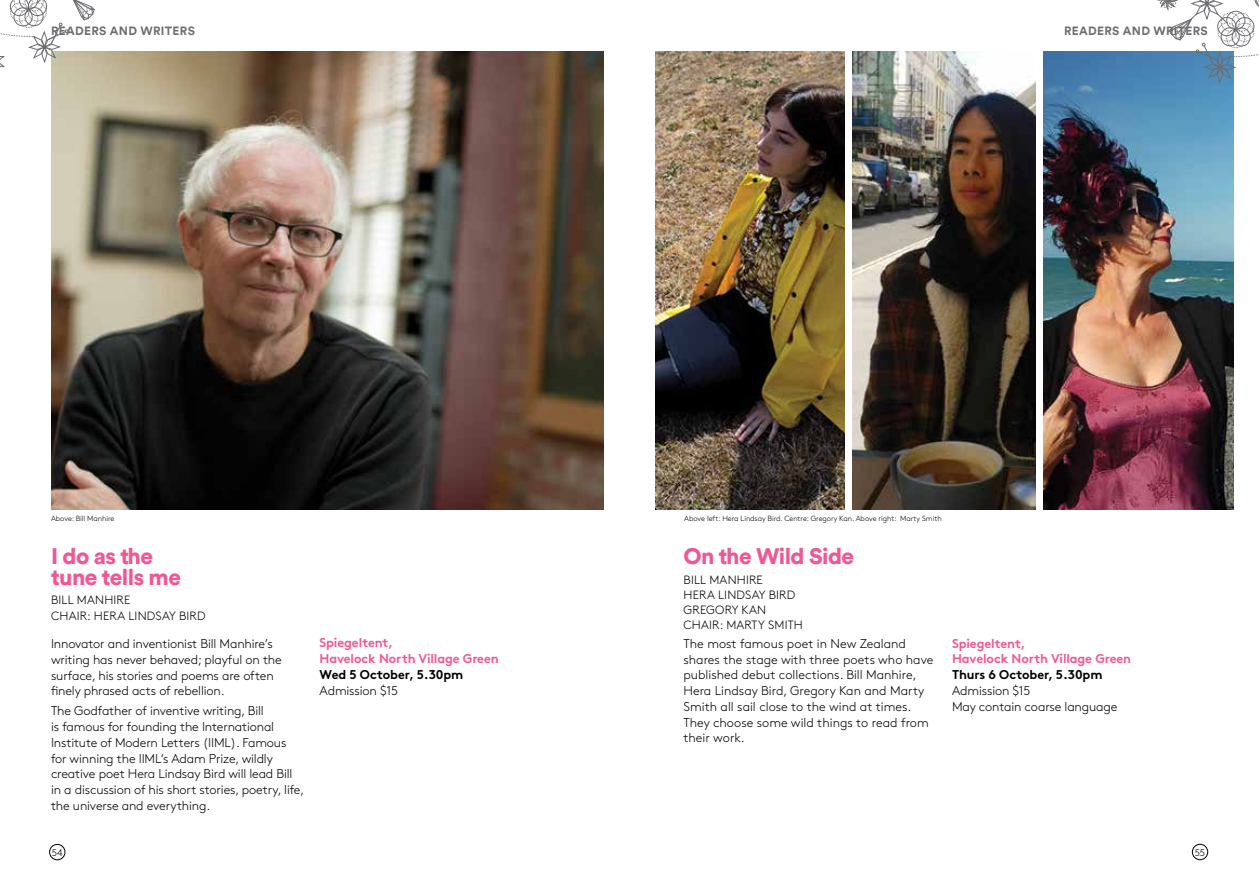
<style>
.page{position:relative;width:1259px;height:893px;background:#fff}
.page>*{position:absolute;margin:0;border:0;box-sizing:border-box;transform-origin:0 0}
.t1{font:900 22.5px/20.2px "Circular";letter-spacing:-.025em;color:#ef5895}
.t2{font:300 12.75px/15.8px "Brown";letter-spacing:-.01em;color:#000}
.t3{font:700 12.75px/15.8px "Brown";letter-spacing:-.01em;color:#ef5895}
.t4{font:700 12.75px "Brown";letter-spacing:-.01em;color:#000}
.t5{font:300 12px/15px "Brown";letter-spacing:.015em;color:#000}
.t6{font:700 12px "Circular";letter-spacing:.025em;color:#6d6e71}
.t7{font:300 9.75px "Brown";color:#000}
.t8{font:300 7.5px "Brown";letter-spacing:-.005em;color:#000}
</style>
<div class="page">
<img style="left:655px;top:51px;width:578px;height:458px">
<img style="left:51px;top:51px;width:552px;height:458px">
<div style="left:845px;top:40px;width:6px;height:473px;background:#fff"></div>
<div style="left:1036px;top:49px;width:7px;height:469px;background:#fff"></div>
<svg style="left:0;top:0;width:95px;height:78px"></svg>
<svg style="left:1158px;top:0;width:101px;height:82px"></svg>
<div style="left:49px;top:844px;width:16px;height:16px;border:1px solid #000;border-radius:50%"></div>
<div style="left:1192px;top:844px;width:16px;height:16px;border:1px solid #000;border-radius:50%"></div>
<p class="t6" style="left:51px;top:23px;width:145px">READERS AND WRITERS</p>
<p class="t6" style="left:1064px;top:23px;width:145px">READERS AND WRITERS</p>
<p class="t8" style="left:51px;top:513px;width:65px">Above: Bill Manhire</p>
<p class="t8" style="left:684px;top:513px;width:259px">Above left: Hera Lindsay Bird. Centre: Gregory Kan. Above right: Marty Smith</p>
<h1 class="t1" style="left:51px;top:546px;width:131px">I do as the tune tells me</h1>
<p class="t5" style="left:51px;top:591px;width:156px;line-height:15.8px">BILL MANHIRE<br>CHAIR: HERA LINDSAY BIRD</p>
<p class="t2" style="left:51px;top:635px;width:232px">Innovator and inventionist Bill Manhire’s writing has never behaved; playful on the surface, his stories and poems are often finely phrased acts of rebellion.</p>
<p class="t2" style="left:51px;top:702px;width:255px">The Godfather of inventive writing, Bill<br>is famous for founding the International Institute of Modern Letters (IIML). Famous for winning the IIML’s Adam Prize, wildly creative poet Hera Lindsay Bird will lead Bill in a discussion of his short stories, poetry, life, the universe and everything.</p>
<p class="t3" style="left:320px;top:634px;width:180px">Spiegeltent,<br>Havelock North Village Green</p>
<p class="t4" style="left:320px;top:664px;width:145px">Wed 5 October, 5.30pm</p>
<p class="t2" style="left:320px;top:681px;width:80px">Admission $15</p>
<h1 class="t1" style="left:683px;top:546px;width:172px">On the Wild Side</h1>
<p class="t5" style="left:683px;top:571px;width:121px">BILL MANHIRE<br>HERA LINDSAY BIRD<br>GREGORY KAN<br>CHAIR: MARTY SMITH</p>
<p class="t2" style="left:683px;top:635px;width:251px">The most famous poet in New Zealand shares the stage with three poets who have published debut collections. Bill Manhire, Hera Lindsay Bird, Gregory Kan and Marty Smith all sail close to the wind at times.<br>They choose some wild things to read from their work.</p>
<p class="t3" style="left:952px;top:634px;width:180px">Spiegeltent,<br>Havelock North Village Green</p>
<p class="t4" style="left:952px;top:664px;width:152px">Thurs 6 October, 5.30pm</p>
<p class="t2" style="left:952px;top:682px;width:167px">Admission $15<br>May contain coarse language</p>
<p class="t7" style="left:52px;top:845px;width:12px">54</p>
<p class="t7" style="left:1194px;top:845px;width:12px">55</p>
</div>
